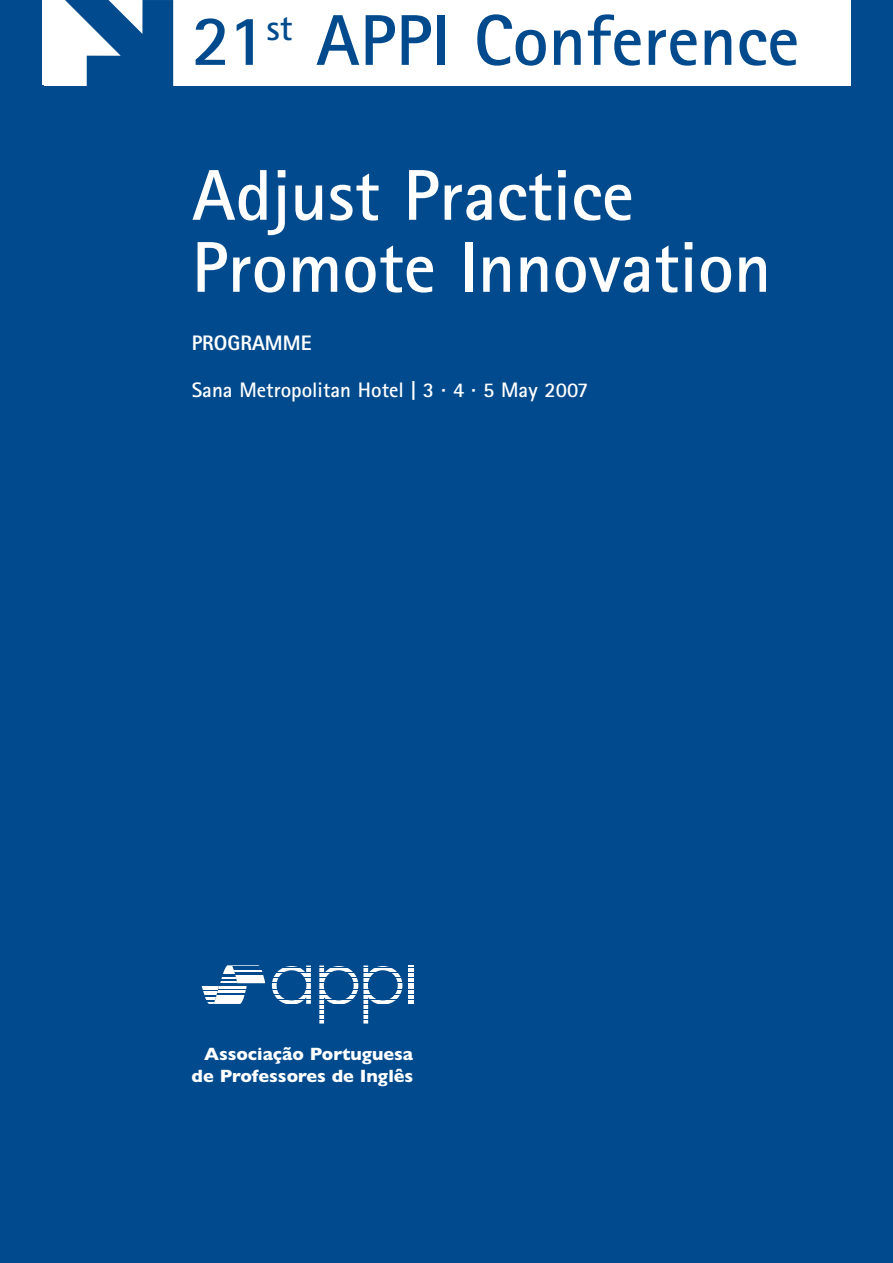
<style>
.page{position:relative;width:893px;height:1263px;background:#004a8d}
.page>*{position:absolute;margin:0;border:0;box-sizing:border-box;transform-origin:0 0}
.t1{font:700 72px/72px "Rotis Sans Serif";color:#fff}
.t2{font:700 72px "Rotis Sans Serif";color:#004a8d}
.t3{font:700 21px "Rotis Sans Serif";color:#fff}
.t4{font:800 21px "Rotis Sans Serif";color:#fff}
.t5{font:700 18px/21.6px "Gill Sans";color:#fff;text-align:right}
</style>
<div class="page">
<div style="left:44px;top:0;width:806px;height:85px;background:#fff"></div>
<svg style="left:65px;top:0;width:108px;height:85px"></svg>
<hr style="left:272px;top:965px;width:39px;height:2px;background:#fff">
<hr style="left:272px;top:968px;width:39px;height:1px;background:#fff">
<hr style="left:272px;top:973px;width:39px;height:1px;background:#fff">
<hr style="left:272px;top:970px;width:39px;height:2px;background:#fff">
<hr style="left:272px;top:975px;width:39px;height:1px;background:#fff">
<hr style="left:272px;top:978px;width:39px;height:1px;background:#fff">
<hr style="left:272px;top:980px;width:39px;height:1px;background:#fff">
<hr style="left:272px;top:983px;width:39px;height:1px;background:#fff">
<hr style="left:272px;top:985px;width:39px;height:1px;background:#fff">
<hr style="left:272px;top:988px;width:39px;height:1px;background:#fff">
<hr style="left:272px;top:990px;width:39px;height:1px;background:#fff">
<hr style="left:272px;top:993px;width:39px;height:1px;background:#fff">
<hr style="left:272px;top:995px;width:39px;height:1px;background:#fff">
<hr style="left:272px;top:998px;width:39px;height:1px;background:#fff">
<hr style="left:272px;top:1000px;width:39px;height:1px;background:#fff">
<hr style="left:272px;top:1003px;width:39px;height:1px;background:#fff">
<hr style="left:319px;top:965px;width:39px;height:2px;background:#fff">
<hr style="left:319px;top:968px;width:39px;height:1px;background:#fff">
<hr style="left:319px;top:973px;width:39px;height:1px;background:#fff">
<hr style="left:319px;top:970px;width:39px;height:2px;background:#fff">
<hr style="left:319px;top:975px;width:39px;height:1px;background:#fff">
<hr style="left:319px;top:978px;width:39px;height:1px;background:#fff">
<hr style="left:319px;top:980px;width:39px;height:1px;background:#fff">
<hr style="left:319px;top:983px;width:39px;height:1px;background:#fff">
<hr style="left:319px;top:985px;width:39px;height:1px;background:#fff">
<hr style="left:319px;top:988px;width:39px;height:1px;background:#fff">
<hr style="left:319px;top:990px;width:39px;height:1px;background:#fff">
<hr style="left:319px;top:993px;width:39px;height:1px;background:#fff">
<hr style="left:319px;top:995px;width:39px;height:1px;background:#fff">
<hr style="left:319px;top:998px;width:39px;height:1px;background:#fff">
<hr style="left:319px;top:1000px;width:39px;height:1px;background:#fff">
<hr style="left:319px;top:1003px;width:39px;height:1px;background:#fff">
<hr style="left:319px;top:1005px;width:39px;height:1px;background:#fff">
<hr style="left:319px;top:1007px;width:39px;height:2px;background:#fff">
<hr style="left:319px;top:1012px;width:39px;height:2px;background:#fff">
<hr style="left:319px;top:1010px;width:39px;height:1px;background:#fff">
<hr style="left:319px;top:1015px;width:39px;height:1px;background:#fff">
<hr style="left:319px;top:1017px;width:39px;height:2px;background:#fff">
<hr style="left:319px;top:1020px;width:39px;height:1px;background:#fff">
<hr style="left:319px;top:1022px;width:39px;height:1px;background:#fff">
<hr style="left:363px;top:965px;width:39px;height:2px;background:#fff">
<hr style="left:363px;top:968px;width:39px;height:1px;background:#fff">
<hr style="left:363px;top:973px;width:39px;height:1px;background:#fff">
<hr style="left:363px;top:970px;width:39px;height:2px;background:#fff">
<hr style="left:363px;top:975px;width:39px;height:1px;background:#fff">
<hr style="left:363px;top:978px;width:39px;height:1px;background:#fff">
<hr style="left:363px;top:980px;width:39px;height:1px;background:#fff">
<hr style="left:363px;top:983px;width:39px;height:1px;background:#fff">
<hr style="left:363px;top:985px;width:39px;height:1px;background:#fff">
<hr style="left:363px;top:988px;width:39px;height:1px;background:#fff">
<hr style="left:363px;top:990px;width:39px;height:1px;background:#fff">
<hr style="left:363px;top:993px;width:39px;height:1px;background:#fff">
<hr style="left:363px;top:995px;width:39px;height:1px;background:#fff">
<hr style="left:363px;top:998px;width:39px;height:1px;background:#fff">
<hr style="left:363px;top:1000px;width:39px;height:1px;background:#fff">
<hr style="left:363px;top:1003px;width:39px;height:1px;background:#fff">
<hr style="left:363px;top:1005px;width:39px;height:1px;background:#fff">
<hr style="left:363px;top:1007px;width:39px;height:2px;background:#fff">
<hr style="left:363px;top:1012px;width:39px;height:2px;background:#fff">
<hr style="left:363px;top:1010px;width:39px;height:1px;background:#fff">
<hr style="left:363px;top:1015px;width:39px;height:1px;background:#fff">
<hr style="left:363px;top:1017px;width:39px;height:2px;background:#fff">
<hr style="left:363px;top:1020px;width:39px;height:1px;background:#fff">
<hr style="left:363px;top:1022px;width:39px;height:1px;background:#fff">
<svg style="left:408px;top:965px;width:5px;height:39px"></svg>
<svg style="left:220px;top:977px;width:17px;height:6px"></svg>
<svg style="left:223px;top:970px;width:12px;height:4px"></svg>
<svg style="left:225px;top:965px;width:9px;height:4px"></svg>
<svg style="left:232px;top:965px;width:28px;height:1px"></svg>
<hr style="left:234px;top:970px;width:30px;height:2px;background:#fff">
<hr style="left:235px;top:975px;width:30px;height:2px;background:#fff">
<div style="left:234px;top:978px;width:31px;height:5px;background:#fff"></div>
<hr style="left:202px;top:986px;width:17px;height:4px;background:#fff">
<svg style="left:203px;top:991px;width:14px;height:4px"></svg>
<svg style="left:205px;top:997px;width:13px;height:7px"></svg>
<hr style="left:217px;top:986px;width:30px;height:2px;background:#fff">
<hr style="left:217px;top:990px;width:30px;height:3px;background:#fff">
<hr style="left:215px;top:995px;width:30px;height:3px;background:#fff">
<hr style="left:213px;top:1000px;width:30px;height:4px;background:#fff">
<h1 class="t2" style="left:192px;top:15px;width:609px">21<sup>st</sup> APPI Conference</h1>
<h1 class="t1" style="left:192px;top:167px;width:581px">Adjust Practice<br>Promote Innovation</h1>
<p class="t4" style="left:192px;top:336px;width:121px">PROGRAMME</p>
<p class="t3" style="left:192px;top:382px;width:398px">Sana Metropolitan Hotel | 3 · 4 · 5 May 2007</p>
<p class="t5" style="left:192px;top:1043px;width:223px">Associação Portuguesa de Professores de Inglês</p>
</div>
